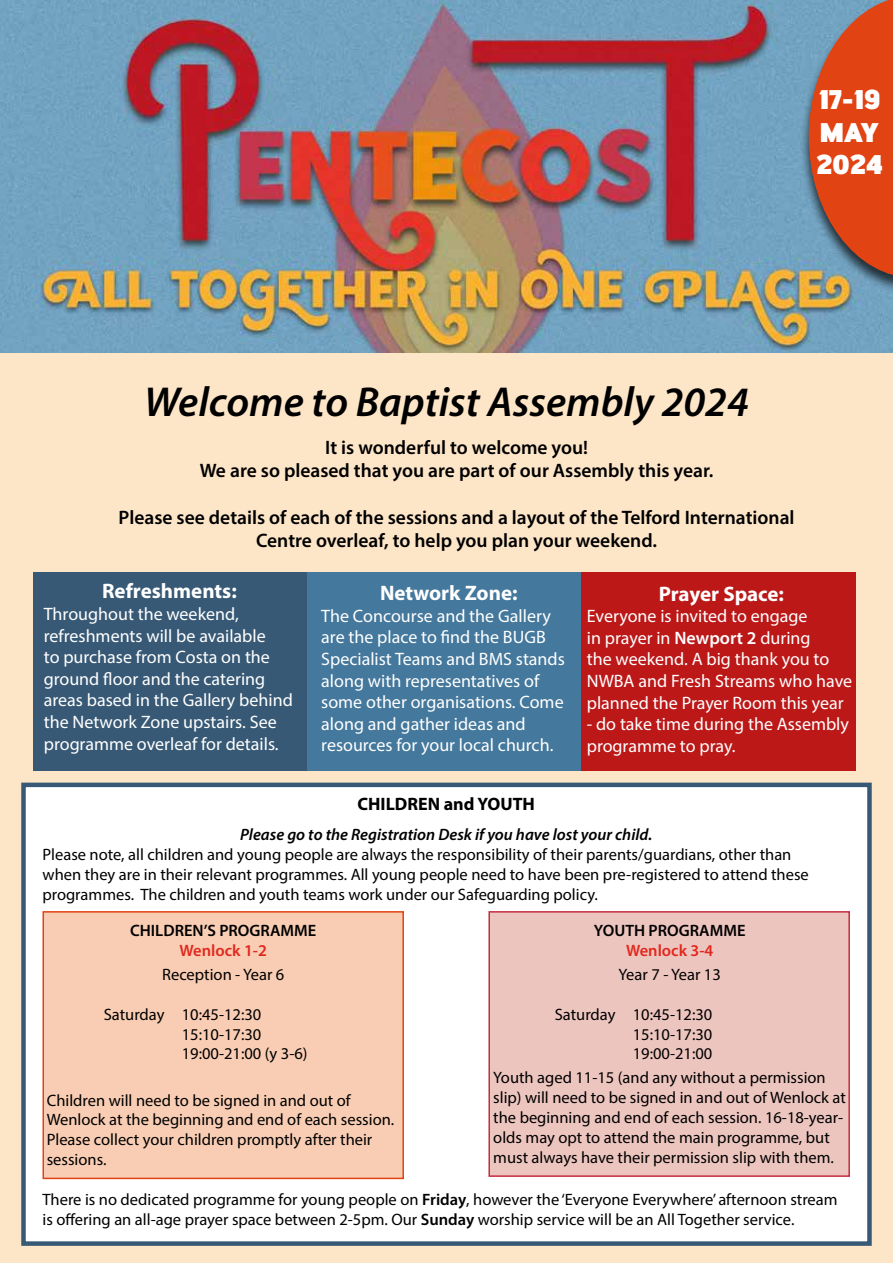
<style>
.page{position:relative;width:893px;height:1263px;background:#fde5c8}
.page>*{position:absolute;margin:0;border:0;box-sizing:border-box;transform-origin:0 0}
.t1{font:italic 600 42px "Myriad Pro";color:#000}
.t2{font:700 27px/32.4px "Point Panther";color:#fff}
.t3{font:700 21px "Myriad Pro";color:#fff}
.t4{font:600 19.5px/23.4px "Myriad Pro";color:#000;text-align:center}
.t5{font:18px/21.6px "Myriad Pro";color:#fff}
.t6{font:700 18px "Myriad Pro";color:#000}
.t7{font:16.5px/19.8px "Myriad Pro";color:#000}
.t8{font:italic 600 16.5px "Myriad Pro";color:#000}
.t9{font:600 16.5px "Myriad Pro";color:#000}
.t10{font:600 16.5px "Myriad Pro";color:#e1281e}
.s1{font-weight:600}
</style>
<div class="page">
<img style="left:0;top:0;width:893px;height:353px">
<div style="left:21px;top:783px;width:851px;height:463px;background:#fff;border:4px solid #375975"></div>
<div style="left:488px;top:911px;width:362px;height:266px;background:#edc5bf;border:2px solid #c52d3f"></div>
<div style="left:43px;top:911px;width:361px;height:268px;background:#f9cdb3;border:2px solid #e14312"></div>
<div style="left:33px;top:572px;width:274px;height:199px;background:#375975"></div>
<div style="left:307px;top:572px;width:275px;height:199px;background:#44789c"></div>
<div style="left:582px;top:572px;width:274px;height:199px;background:#bc1818"></div>
<div style="left:799px;top:0;width:94px;height:296px;background:#000;opacity:.7"></div>
<svg style="left:809px;top:0;width:84px;height:278px;background:#c25739"></svg>
<h2 class="t2" style="left:816px;top:84px;width:68px">17-19<br>May<br>2024</h2>
<h1 class="t1" style="left:144px;top:375px;width:606px">Welcome to Baptist Assembly 2024</h1>
<p class="t4" style="left:200px;top:435px;width:515px">It is wonderful to welcome you!<br>We are so pleased that you are part of our Assembly this year.</p>
<p class="t4" style="left:119px;top:505px;width:677px">Please see details of each of the sessions and a layout of the Telford International<br>Centre overleaf, to help you plan your weekend.</p>
<p class="t3" style="left:102px;top:578px;width:136px">Refreshments:</p>
<p class="t5" style="left:44px;top:603px;width:251px">Throughout the weekend, refreshments will be available<br>to purchase from Costa on the ground floor and the catering areas based in the Gallery behind the Network Zone upstairs. See programme overleaf for details.</p>
<p class="t3" style="left:380px;top:579px;width:139px">Network Zone:</p>
<p class="t5" style="left:321px;top:605px;width:245px">The Concourse and the Gallery are the place to find the BUGB<br>Specialist Teams and BMS stands along with representatives of some other organisations. Come along and gather ideas and resources for your local church.</p>
<p class="t3" style="left:659px;top:580px;width:127px">Prayer Space:</p>
<p class="t5" style="left:587px;top:605px;width:267px">Everyone is invited to engage<br>in prayer in <span class="s1">Newport 2</span> during<br>the weekend. A big thank you to<br>NWBA and Fresh Streams who have planned the Prayer Room this year</p>
<p class="t5" style="left:587px;top:713px;width:264px">- do take time during the Assembly programme to pray.</p>
<p class="t6" style="left:357px;top:792px;width:179px">CHILDREN and YOUTH</p>
<p class="t8" style="left:240px;top:824px;width:414px">Please go to the Registration Desk if you have lost your child.</p>
<p class="t7" style="left:43px;top:844px;width:768px">Please note, all children and young people are always the responsibility of their parents/guardians, other than when they are in their relevant programmes. All young people need to have been pre-registered to attend these programmes. The children and youth teams work under our Safeguarding policy.</p>
<p class="t9" style="left:130px;top:920px;width:188px">CHILDREN’S PROGRAMME</p>
<p class="t10" style="left:180px;top:940px;width:89px">Wenlock 1-2</p>
<p class="t7" style="left:162px;top:964px;width:124px">Reception - Year 6</p>
<p class="t7" style="left:182px;top:1004px;width:127px;text-indent:-78px">Saturday 10:45-12:30<br>15:10-17:30<br>19:00-21:00 (y 3-6)</p>
<p class="t7" style="left:47px;top:1090px;width:349px">Children will need to be signed in and out of Wenlock at the beginning and end of each session.<br>Please collect your children promptly after their sessions.</p>
<p class="t9" style="left:594px;top:920px;width:153px">YOUTH PROGRAMME</p>
<p class="t10" style="left:626px;top:940px;width:89px">Wenlock 3-4</p>
<p class="t7" style="left:619px;top:964px;width:104px">Year 7 - Year 13</p>
<p class="t7" style="left:633px;top:1004px;width:81px;text-align:justify;text-indent:-78px">Saturday 10:45-12:30<br>15:10-17:30<br>19:00-21:00</p>
<p class="t7" style="left:493px;top:1068px;width:354px">Youth aged 11-15 (and any without a permission slip) will need to be signed in and out of Wenlock at the beginning and end of each session. 16-18-year&shy;olds may opt to attend the main programme, but must always have their permission slip with them.</p>
<p class="t7" style="left:43px;top:1189px;width:796px">There is no dedicated programme for young people on <span class="s1">Friday</span>, however the ‘Everyone Everywhere’ afternoon stream is offering an all-age prayer space between 2-5pm. Our <span class="s1">Sunday</span> worship service will be an All Together service.</p>
</div>
